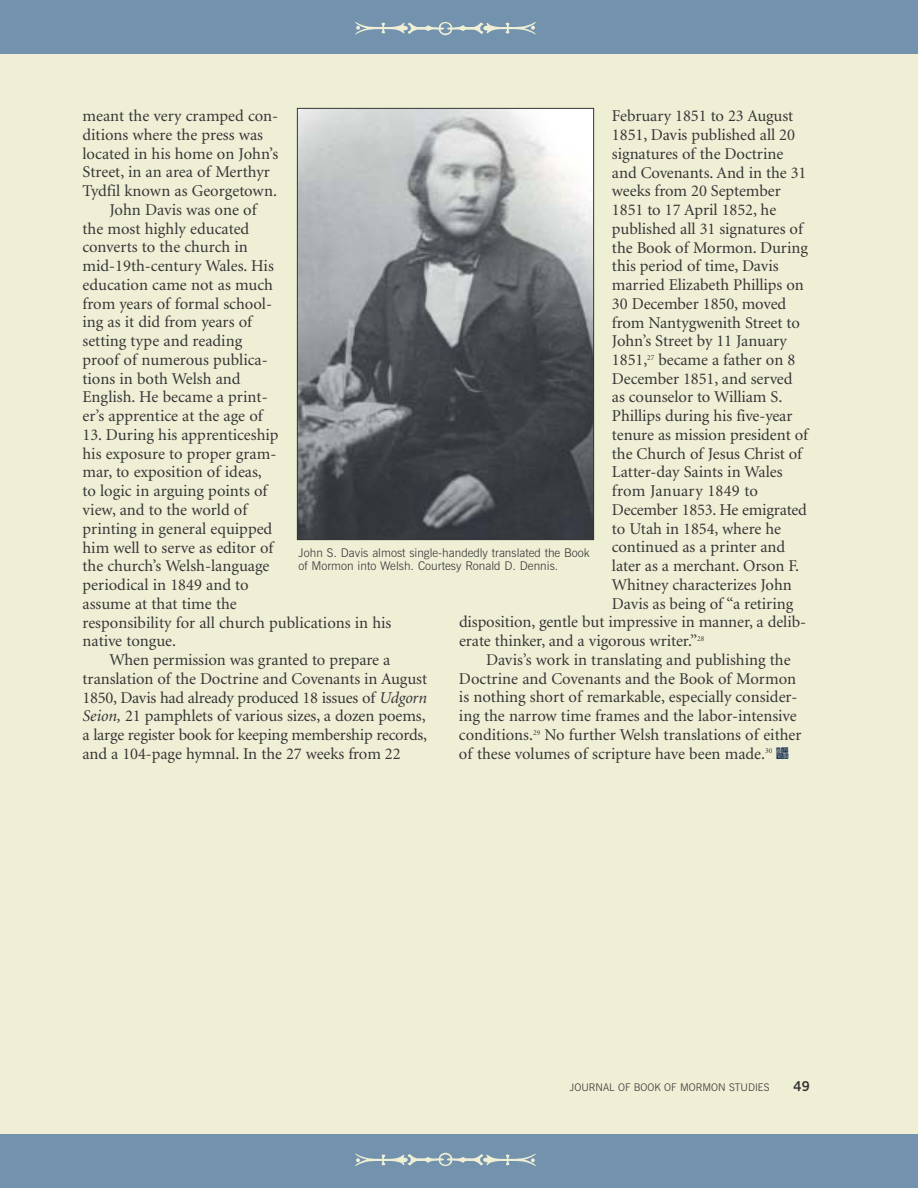
<style>
.page{position:relative;width:918px;height:1188px;background:#fff}
.page>*{position:absolute;margin:0;border:0;box-sizing:border-box;transform-origin:0 0}
.t1{font:16.5px/18.8px "Minion";letter-spacing:-.005em;color:#373435}
.t2{font:16.5px "Minion";letter-spacing:.015em;color:#373435}
.t3{font:700 13.5px "News Gothic BT";color:#373435}
.t4{font:300 12px/13.5px "News Gothic BT";color:#373435}
.t5{font:300 10.5px "News Gothic BT";color:#373435}
.s1{font-style:italic}
.s2{font-family:"FARMS Logo Font";color:#233959}
</style>
<div class="page">
<div style="left:0;top:40px;width:918px;height:1108px;background:#efefd6"></div>
<div style="left:0;top:0;width:918px;height:54px;background:#7392ad"></div>
<div style="left:0;top:1134px;width:918px;height:54px;background:#7392ad"></div>
<img style="left:299px;top:110px;width:293px;height:428px">
<div style="left:297px;top:108px;width:297px;height:432px;border:1px solid #373435"></div>
<p class="t1" style="left:82px;top:108px;width:197px">meant the very cramped con-</p>
<p class="t1" style="left:82px;top:127px;width:182px">ditions where the press was</p>
<p class="t1" style="left:82px;top:145px;width:197px">located in his home on John’s</p>
<p class="t1" style="left:82px;top:164px;width:189px">Street, in an area of Merthyr</p>
<p class="t1" style="left:82px;top:183px;width:196px">Tydfil known as Georgetown.</p>
<p class="t1" style="left:110px;top:202px;width:149px">John Davis was one of</p>
<p class="t1" style="left:82px;top:220px;width:168px">the most highly educated</p>
<p class="t1" style="left:82px;top:239px;width:167px">converts to the church in</p>
<p class="t1" style="left:82px;top:258px;width:193px">mid-19th-century Wales. His</p>
<p class="t1" style="left:82px;top:277px;width:192px">education came not as much</p>
<p class="t1" style="left:82px;top:295px;width:191px">from years of formal school-</p>
<p class="t1" style="left:82px;top:314px;width:171px">ing as it did from years of</p>
<p class="t1" style="left:82px;top:333px;width:161px">setting type and reading</p>
<p class="t1" style="left:82px;top:352px;width:187px">proof of numerous publica-</p>
<p class="t1" style="left:82px;top:370px;width:160px">tions in both Welsh and</p>
<p class="t1" style="left:82px;top:389px;width:187px">English. He became a print-</p>
<p class="t1" style="left:82px;top:408px;width:182px">er’s apprentice at the age of</p>
<p class="t1" style="left:82px;top:427px;width:310px">13. During his apprenticeship<br>his exposure to proper gram-<br>mar, to exposition of ideas,<br>to logic in arguing points of<br>view, and to the world of<br>printing in general equipped<br>him well to serve as editor of<br>the church’s Welsh-language<br>periodical in 1849 and to<br>assume at that time the<br>responsibility for all church publications in his native tongue.</p>
<p class="t1" style="left:82px;top:652px;width:346px;text-indent:27px">When permission was granted to prepare a translation of the Doctrine and Covenants in August 1850, Davis had already produced 18 issues of <span class="s1">Udgorn Seion,</span> 21 pamphlets of various sizes, a dozen poems, a large register book for keeping membership records, and a 104-page hymnal. In the 27 weeks from 22</p>
<p class="t1" style="left:612px;top:108px;width:183px">February 1851 to 23 August</p>
<p class="t1" style="left:612px;top:127px;width:185px">1851, Davis published all 20</p>
<p class="t1" style="left:612px;top:145px;width:173px">signatures of the Doctrine</p>
<p class="t1" style="left:612px;top:164px;width:196px">and Covenants. And in the 31</p>
<p class="t1" style="left:612px;top:183px;width:170px">weeks from 20 September</p>
<p class="t1" style="left:612px;top:202px;width:166px">1851 to 17 April 1852, he</p>
<p class="t1" style="left:612px;top:221px;width:192px">published all 31 signatures of</p>
<p class="t1" style="left:612px;top:239px;width:197px">the Book of Mormon. During</p>
<p class="t1" style="left:612px;top:258px;width:168px">this period of time, Davis</p>
<p class="t1" style="left:612px;top:277px;width:193px">married Elizabeth Phillips on</p>
<p class="t1" style="left:612px;top:296px;width:176px">30 December 1850, moved</p>
<p class="t1" style="left:612px;top:314px;width:189px">from Nantygwenith Street to</p>
<p class="t1" style="left:612px;top:333px;width:176px">John’s Street by 11 January</p>
<p class="t1" style="left:612px;top:352px;width:185px">1851,<sup>27</sup> became a father on 8</p>
<p class="t1" style="left:612px;top:370px;width:182px">December 1851, and served</p>
<p class="t1" style="left:612px;top:389px;width:172px">as counselor to William S.</p>
<p class="t1" style="left:612px;top:408px;width:182px">Phillips during his five-year</p>
<p class="t1" style="left:612px;top:427px;width:198px">tenure as mission president of</p>
<p class="t1" style="left:612px;top:445px;width:192px">the Church of Jesus Christ of</p>
<p class="t1" style="left:612px;top:464px;width:172px">Latter-day Saints in Wales</p>
<p class="t2" style="left:612px;top:485px;width:148px">from January 1849 to</p>
<p class="t1" style="left:612px;top:502px;width:196px">December 1853. He emigrated</p>
<p class="t1" style="left:612px;top:520px;width:171px">to Utah in 1854, where he</p>
<p class="t1" style="left:612px;top:539px;width:175px">continued as a printer and</p>
<p class="t1" style="left:612px;top:558px;width:189px">later as a merchant. Orson F.</p>
<p class="t1" style="left:612px;top:577px;width:181px">Whitney characterizes John</p>
<p class="t1" style="left:612px;top:595px;width:183px">Davis as being of “a retiring</p>
<p class="t1" style="left:459px;top:614px;width:349px">disposition, gentle but impressive in manner, a delib-</p>
<p class="t1" style="left:459px;top:633px;width:247px">erate thinker, and a vigorous writer.”<sup>28</sup></p>
<p class="t1" style="left:486px;top:652px;width:306px">Davis’s work in translating and publishing the</p>
<p class="t1" style="left:459px;top:670px;width:339px">Doctrine and Covenants and the Book of Mormon</p>
<p class="t1" style="left:459px;top:689px;width:340px">is nothing short of remarkable, especially consider-</p>
<p class="t1" style="left:459px;top:708px;width:339px">ing the narrow time frames and the labor-intensive</p>
<p class="t1" style="left:459px;top:727px;width:344px">conditions.<sup>29</sup> No further Welsh translations of either</p>
<p class="t1" style="left:459px;top:745px;width:332px">of these volumes of scripture have been made.<sup>30</sup> <span class="s2">!</span></p>
<p class="t4" style="left:298px;top:547px;width:293px">John S. Davis almost single-handedly translated the Book of Mormon into Welsh. Courtesy Ronald D. Dennis.</p>
<p class="t5" style="left:570px;top:1083px;width:201px">JOURNAL OF BOOK OF MORMON STUDIES</p>
<p class="t3" style="left:794px;top:1081px;width:18px">49</p>
</div>
